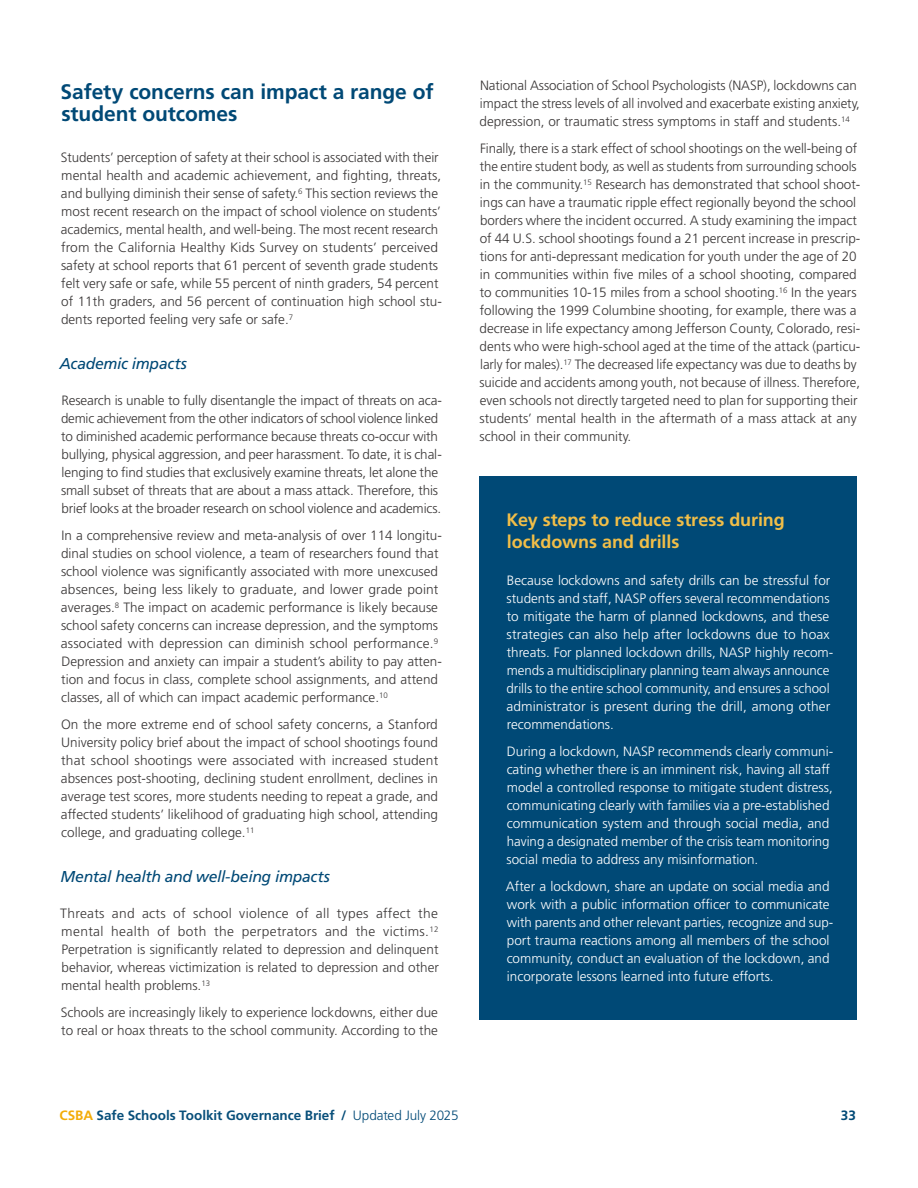
<style>
.page{position:relative;width:918px;height:1188px;background:#fff}
.page>*{position:absolute;margin:0;border:0;box-sizing:border-box;transform-origin:0 0}
.t1{font:700 21px/22.5px "Frutiger LT Std";letter-spacing:-.005em;color:#004976}
.t2{font:700 18px/22.5px "Frutiger LT Std";color:#f1be48}
.t3{font:italic 15.75px "Frutiger LT Std";letter-spacing:-.02em;color:#004976}
.t4{font:300 13.5px/18px "Frutiger LT Std";color:#393636}
.t5{font:300 13.5px/18px "Frutiger LT Std";color:#fff}
.t6{font:700 13.5px "Frutiger LT Std";color:#084f7a}
.t7{font:700 13.5px "Frutiger LT Std";color:#004976}
.s1{color:#f3ac08}
.s2{color:#004976}
.s3{font-weight:300;color:#004976}
</style>
<div class="page">
<div style="left:479px;top:476px;width:378px;height:544px;background:#004976"></div>
<h1 class="t1" style="left:61px;top:81px;width:374px">Safety concerns can impact a range of student outcomes</h1>
<p class="t4" style="left:61px;top:149px;width:383px">Students’ perception of safety at their school is associated with their mental health and academic achievement, and fighting, threats, and bullying diminish their sense of safety.<sup>6</sup> This section reviews the most recent research on the impact of school violence on students’ academics, mental health, and well-being. The most recent research from the California Healthy Kids Survey on students’ perceived safety at school reports that 61 percent of seventh grade students felt very safe or safe, while 55 percent of ninth graders, 54 percent of 11th graders, and 56 percent of continuation high school stu&shy;dents reported feeling very safe or safe.<sup>7</sup></p>
<p class="t3" style="left:59px;top:354px;width:129px">Academic impacts</p>
<p class="t4" style="left:61px;top:392px;width:382px">Research is unable to fully disentangle the impact of threats on aca&shy;demic achievement from the other indicators of school violence linked to diminished academic performance because threats co-occur with bullying, physical aggression, and peer harassment. To date, it is chal&shy;lenging to find studies that exclusively examine threats, let alone the small subset of threats that are about a mass attack. Therefore, this brief looks at the broader research on school violence and academics.</p>
<p class="t4" style="left:61px;top:527px;width:382px">In a comprehensive review and meta-analysis of over 114 longitu&shy;dinal studies on school violence, a team of researchers found that school violence was significantly associated with more unexcused absences, being less likely to graduate, and lower grade point averages.<sup>8</sup> The impact on academic performance is likely because school safety concerns can increase depression, and the symptoms associated with depression can diminish school performance.<sup>9<br></sup>Depression and anxiety can impair a student’s ability to pay atten&shy;tion and focus in class, complete school assignments, and attend classes, all of which can impact academic performance.<sup>10</sup></p>
<p class="t4" style="left:61px;top:716px;width:379px;text-align:justify">On the more extreme end of school safety concerns, a Stanford University policy brief about the impact of school shootings found that school shootings were associated with increased student absences post-shooting, declining student enrollment, declines in average test scores, more students needing to repeat a grade, and affected students’ likelihood of graduating high school, attending college, and graduating college.<sup>11</sup></p>
<p class="t3" style="left:61px;top:867px;width:271px">Mental health and well-being impacts</p>
<p class="t4" style="left:60px;top:905px;width:380px;text-align:justify">Threats and acts of school violence of all types affect the mental health of both the perpetrators and the victims.<sup>12<br></sup>Perpetration is significantly related to depression and delinquent behavior, whereas victimization is related to depression and other mental health problems.<sup>13</sup></p>
<p class="t4" style="left:61px;top:1004px;width:379px">Schools are increasingly likely to experience lockdowns, either due to real or hoax threats to the school community. According to the</p>
<p class="t4" style="left:480px;top:77px;width:382px">National Association of School Psychologists (NASP), lockdowns can impact the stress levels of all involved and exacerbate existing anxiety, depression, or traumatic stress symptoms in staff and students.<sup>14</sup></p>
<p class="t4" style="left:480px;top:140px;width:382px">Finally, there is a stark effect of school shootings on the well-being of the entire student body, as well as students from surrounding schools in the community.<sup>15</sup> Research has demonstrated that school shoot&shy;ings can have a traumatic ripple effect regionally beyond the school borders where the incident occurred. A study examining the impact of 44 U.S. school shootings found a 21 percent increase in prescrip&shy;tions for anti-depressant medication for youth under the age of 20 in communities within five miles of a school shooting, compared to communities 10-15 miles from a school shooting.<sup>16</sup> In the years following the 1999 Columbine shooting, for example, there was a decrease in life expectancy among Jefferson County, Colorado, resi&shy;dents who were high-school aged at the time of the attack (particu&shy;larly for males).<sup>17</sup> The decreased life expectancy was due to deaths by suicide and accidents among youth, not because of illness. Therefore, even schools not directly targeted need to plan for supporting their students’ mental health in the aftermath of a mass attack at any school in their community.</p>
<h2 class="t2" style="left:507px;top:508px;width:280px">Key steps to reduce stress during lockdowns and drills</h2>
<p class="t5" style="left:506px;top:572px;width:328px">Because lockdowns and safety drills can be stressful for students and staff, NASP offers several recommendations to mitigate the harm of planned lockdowns, and these strategies can also help after lockdowns due to hoax threats. For planned lockdown drills, NASP highly recom&shy;mends a multidisciplinary planning team always announce drills to the entire school community, and ensures a school administrator is present during the drill, among other recommendations.</p>
<p class="t5" style="left:507px;top:743px;width:328px">During a lockdown, NASP recommends clearly communi&shy;cating whether there is an imminent risk, having all staff model a controlled response to mitigate student distress, communicating clearly with families via a pre-established communication system and through social media, and having a designated member of the crisis team monitoring social media to address any misinformation.</p>
<p class="t5" style="left:506px;top:878px;width:329px">After a lockdown, share an update on social media and work with a public information officer to communicate with parents and other relevant parties, recognize and sup&shy;port trauma reactions among all members of the school community, conduct an evaluation of the lockdown, and incorporate lessons learned into future efforts.</p>
<p class="t6" style="left:59px;top:1108px;width:401px"><span class="s1">CSBA</span> Safe Schools Toolkit Governance Brief <span class="s2">/</span> <span class="s3">Updated July 2025</span></p>
<p class="t7" style="left:841px;top:1108px;width:16px">33</p>
</div>
